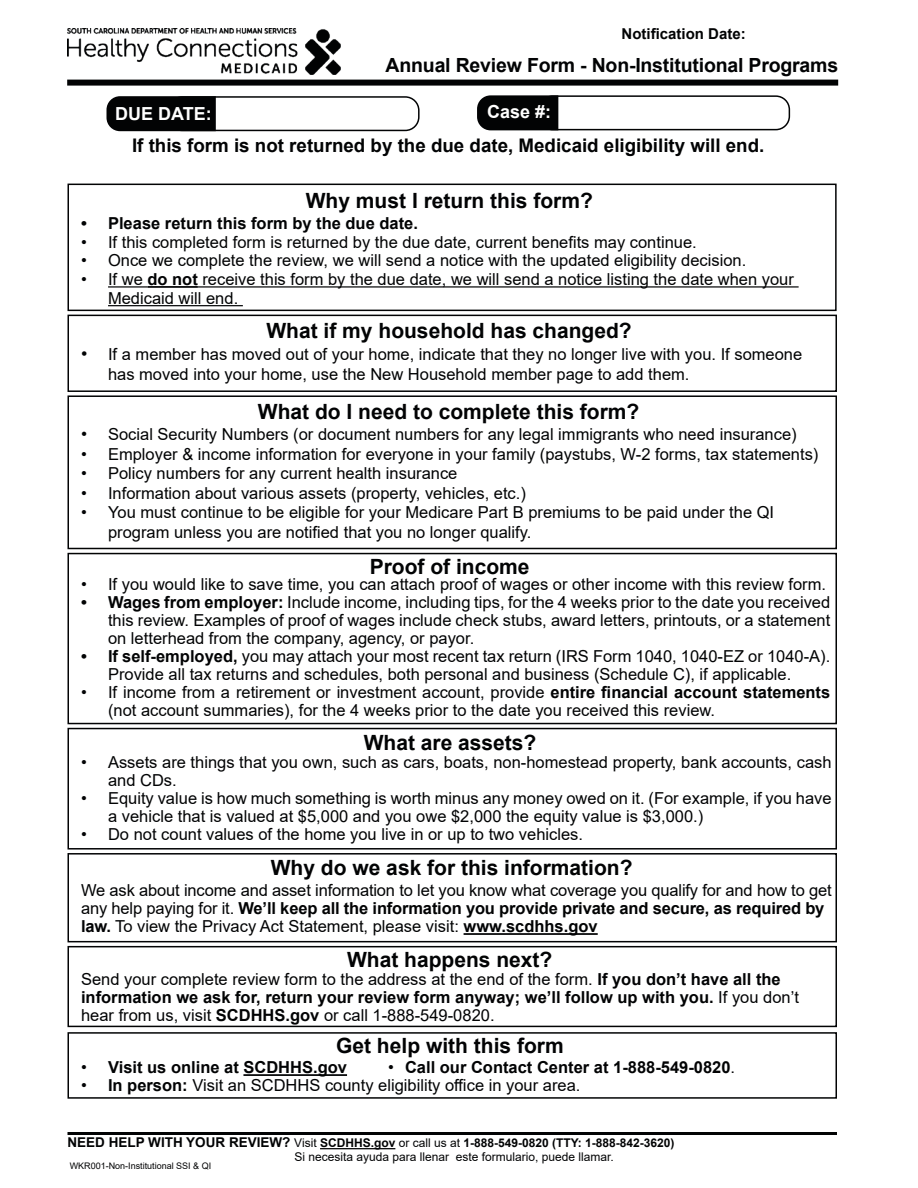
<style>
.page{position:relative;width:918px;height:1188px;background:#fff}
.page>*{position:absolute;margin:0;border:0;box-sizing:border-box;transform-origin:0 0}
.t1{font:700 21px "Arial";color:#020304}
.t2{font:700 19.5px "Arial";letter-spacing:-.01em;color:#020304}
.t3{font:700 18.75px "Arial";color:#020304}
.t4{font:700 18px "Arial";color:#fff}
.t5{font:16.5px/18px "Arial";color:#020304}
.t6{font:700 16.5px "Arial";color:#020304}
.t7{font:700 15px "Arial";color:#020304}
.t8{font:12px/13.5px "Arial";color:#020304}
.t9{font:9px "Arial";color:#020304}
.s1{font-weight:700}
.s2{font-size:18px}
.s3{font-size:17.25px}
.s4{font-weight:400}
.s5{font-weight:700;font-size:13.5px}
</style>
<div class="page">
<hr style="left:320px;top:1148px;width:75px;height:1px;background:#020304">
<hr style="left:68px;top:1132px;width:769px;height:3px;background:#020304">
<div style="left:67px;top:80px;width:771px;height:6px;background:#020304"></div>
<img style="left:67px;top:28px;width:274px;height:47px">
<div style="left:68px;top:395px;width:769px;height:154px;border:2px solid #020304"></div>
<div style="left:68px;top:853px;width:769px;height:89px;border:2px solid #020304"></div>
<hr style="left:464px;top:933px;width:134px;height:2px;background:#020304">
<div style="left:68px;top:946px;width:769px;height:81px;border:2px solid #020304"></div>
<div style="left:68px;top:1032px;width:769px;height:67px;border:2px solid #020304"></div>
<hr style="left:243px;top:1074px;width:104px;height:2px;background:#020304">
<div style="left:68px;top:315px;width:769px;height:77px;border:2px solid #020304"></div>
<div style="left:68px;top:184px;width:769px;height:127px;border:2px solid #020304"></div>
<hr style="left:108px;top:286px;width:39px;height:2px;background:#020304">
<hr style="left:147px;top:286px;width:51px;height:2px;background:#020304">
<hr style="left:198px;top:286px;width:601px;height:2px;background:#020304">
<hr style="left:108px;top:305px;width:135px;height:1px;background:#020304">
<div style="left:68px;top:728px;width:769px;height:122px;border:2px solid #020304"></div>
<div style="left:477px;top:95px;width:81px;height:35px;background:#020304"></div>
<div style="left:538px;top:95px;width:252px;height:35px;border:2px solid #020304;border-radius:14px"></div>
<div style="left:106px;top:96px;width:110px;height:35px;background:#020304"></div>
<div style="left:168px;top:96px;width:252px;height:35px;border:2px solid #020304;border-radius:14px"></div>
<div style="left:68px;top:553px;width:769px;height:171px;border:2px solid #020304"></div>
<p class="t7" style="left:622px;top:23px;width:126px">Notification Date:</p>
<p class="t2" style="left:386px;top:51px;width:454px">Annual Review Form - Non-Institutional Programs</p>
<p class="t4" style="left:487px;top:99px;width:66px">Case #:</p>
<p class="t3" style="left:132px;top:132px;width:634px">If this form is not returned by the due date, Medicaid eligibility will end.</p>
<p class="t4" style="left:115px;top:101px;width:98px">DUE DATE:</p>
<p class="t1" style="left:306px;top:186px;width:289px">Why must I return this form?</p>
<p class="t6" style="left:81px;top:212px;width:338px">• Please return this form by the due date.</p>
<p class="t5" style="left:81px;top:233px;width:617px">• If this completed form is returned by the due date, current benefits may continue.</p>
<p class="t5" style="left:81px;top:252px;width:667px">• Once we complete the review, we will send a notice with the updated eligibility decision.</p>
<p class="t5" style="left:108px;top:270px;width:687px;line-height:18.8px;text-indent:-27px">• If we <span class="s1">do not</span> receive this form by the due date, we will send a notice listing the date when your<br>Medicaid will end.</p>
<p class="t1" style="left:266px;top:316px;width:367px">What if my household has changed?</p>
<p class="t5" style="left:108px;top:344px;width:696px;line-height:19.8px;text-indent:-27px"><span class="s2">•</span> If a member has moved out of your home, indicate that they no longer live with you. If someone has moved into your home, use the New Household member page to add them.</p>
<p class="t1" style="left:258px;top:397px;width:383px">What do I need to complete this form?</p>
<p class="t5" style="left:81px;top:425px;width:717px"><span class="s3">•</span> Social Security Numbers (or document numbers for any legal immigrants who need insurance)</p>
<p class="t5" style="left:81px;top:445px;width:739px">• Employer &amp; income information for everyone in your family (paystubs, W-2 forms, tax statements)</p>
<p class="t5" style="left:81px;top:464px;width:378px">• Policy numbers for any current health insurance</p>
<p class="t5" style="left:81px;top:484px;width:446px">• Information about various assets (property, vehicles, etc.)</p>
<p class="t5" style="left:108px;top:502px;width:668px;line-height:19.8px;text-indent:-27px">• You must continue to be eligible for your Medicare Part B premiums to be paid under the QI program unless you are notified that you no longer qualify.</p>
<p class="t1" style="left:370px;top:551px;width:161px">Proof of income</p>
<p class="t5" style="left:81px;top:575px;width:747px">• If you would like to save time, you can attach proof of wages or other income with this review form.</p>
<p class="t5" style="left:108px;top:593px;width:724px;text-align:justify;text-indent:-27px"><span class="s1">• Wages from employer:</span> Include income, including tips, for the 4 weeks prior to the date you received this review. Examples of proof of wages include check stubs, award letters, printouts, or a statement on letterhead from the company, agency, or payor.</p>
<p class="t5" style="left:108px;top:647px;width:724px;text-indent:-27px"><span class="s1">• If self-employed,</span> you may attach your most recent tax return (IRS Form 1040, 1040-EZ or 1040-A).<br>Provide all tax returns and schedules, both personal and business (Schedule C), if applicable.</p>
<p class="t5" style="left:108px;top:683px;width:724px;text-indent:-27px">• If income from a retirement or investment account, provide <span class="s1">entire financial account statements </span>(not account summaries), for the 4 weeks prior to the date you received this review.</p>
<p class="t1" style="left:364px;top:728px;width:174px">What are assets?</p>
<p class="t5" style="left:108px;top:753px;width:725px;text-indent:-27px">• Assets are things that you own, such as cars, boats, non-homestead property, bank accounts, cash and CDs.</p>
<p class="t5" style="left:108px;top:789px;width:725px;text-indent:-27px">• Equity value is how much something is worth minus any money owed on it. (For example, if you have a vehicle that is valued at $5,000 and you owe $2,000 the equity value is $3,000.)</p>
<p class="t5" style="left:81px;top:825px;width:504px">• Do not count values of the home you live in or up to two vehicles.</p>
<p class="t1" style="left:271px;top:853px;width:363px">Why do we ask for this information?</p>
<p class="t5" style="left:81px;top:881px;width:752px">We ask about income and asset information to let you know what coverage you qualify for and how to get any help paying for it. <span class="s1">We’ll keep all the information you provide private and secure, as required by law.</span> To view the Privacy Act Statement, please visit: <span class="s1">www.scdhhs.gov</span></p>
<p class="t1" style="left:347px;top:945px;width:207px">What happens next?</p>
<p class="t5" style="left:81px;top:970px;width:719px">Send your complete review form to the address at the end of the form. <span class="s1">If you don’t have all the information we ask for, return your review form anyway; we’ll follow up with you.</span> If you don’t hear from us, visit <span class="s1">SCDHHS.gov</span> or call 1-888-549-0820.</p>
<p class="t1" style="left:336px;top:1031px;width:229px">Get help with this form</p>
<p class="t6" style="left:81px;top:1056px;width:267px"><span class="s4">•</span> Visit us online at SCDHHS.gov</p>
<p class="t6" style="left:388px;top:1056px;width:348px"><span class="s4">•</span> Call our Contact Center at 1-888-549-0820<span class="s4">.</span></p>
<p class="t5" style="left:81px;top:1076px;width:501px">• <span class="s1">In person:</span> Visit an SCDHHS county eligibility office in your area.</p>
<p class="t8" style="left:294px;top:1136px;width:382px;text-indent:-227px"><span class="s5">NEED HELP WITH YOUR REVIEW?</span> Visit <span class="s1">SCDHHS.gov</span> or call us at <span class="s1">1-888-549-0820 (TTY: 1-888-842-3620)<br></span>Si necesita ayuda para llenar este formulario, puede llamar.</p>
<p class="t9" style="left:70px;top:1159px;width:143px">WKR001-Non-Institutional SSI &amp; QI</p>
</div>
